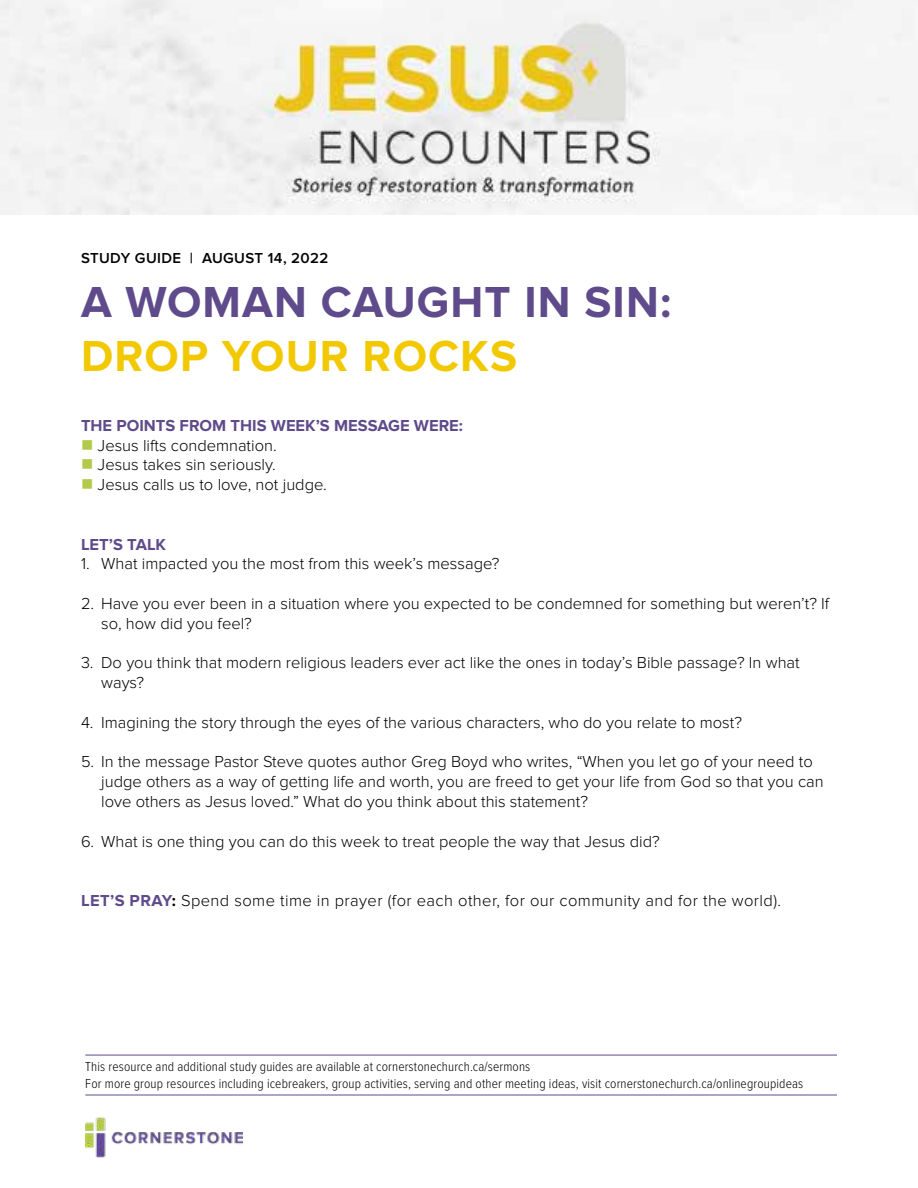
<style>
.page{position:relative;width:918px;height:1188px;background:#fff}
.page>*{position:absolute;margin:0;border:0;box-sizing:border-box;transform-origin:0 0}
.t1{font:700 45px "Proxima Nova";letter-spacing:.025em;color:#5f4b8b}
.t2{font:700 45px "Proxima Nova";letter-spacing:.025em;color:#f2c900}
.t3{font:300 16.5px/19.8px "Proxima Nova";color:#000}
.t4{font:300 16.5px "Proxima Nova";letter-spacing:.025em;color:#000}
.t5{font:700 16.5px "Proxima Nova";color:#5f4b8b}
.t6{font:600 15px "Proxima Nova";letter-spacing:.025em;color:#000}
.t7{font:300 13.5px/16.2px "Proxima Nova Cond";letter-spacing:.01em;color:#000}
.s1{color:#b2c949}
.s2{font-weight:700;color:#5f4b8b}
.s3{font-weight:700}
</style>
<div class="page">
<hr style="left:85px;top:1095px;width:752px;height:1px;background:#5f4b8b">
<hr style="left:85px;top:1055px;width:752px;height:1px;background:#5f4b8b">
<img style="left:85px;top:1117px;width:158px;height:41px">
<img style="left:0;top:0;width:918px;height:214px">
<p class="t6" style="left:81px;top:252px;width:249px">STUDY GUIDE | AUGUST 14, 2022</p>
<h1 class="t1" style="left:81px;top:284px;width:592px">A WOMAN CAUGHT IN SIN:</h1>
<h1 class="t2" style="left:81px;top:338px;width:438px">DROP YOUR ROCKS</h1>
<p class="t5" style="left:81px;top:418px;width:384px">THE POINTS FROM THIS WEEK’S MESSAGE WERE:</p>
<p class="t3" style="left:81px;top:436px;width:197px"><span class="s1">■</span> Jesus lifts condemnation.</p>
<p class="t3" style="left:81px;top:456px;width:196px"><span class="s1">■</span> Jesus takes sin seriously.</p>
<p class="t3" style="left:81px;top:476px;width:247px"><span class="s1">■</span> Jesus calls us to love, not judge.</p>
<p class="t5" style="left:81px;top:537px;width:87px">LET’S TALK</p>
<p class="t3" style="left:81px;top:555px;width:420px">1. What impacted you the most from this week’s message?</p>
<p class="t3" style="left:101px;top:595px;width:730px;text-indent:-20px">2. Have you ever been in a situation where you expected to be condemned for something but weren’t? If so, how did you feel?</p>
<p class="t3" style="left:101px;top:654px;width:700px;text-indent:-20px">3. Do you think that modern religious leaders ever act like the ones in today’s Bible passage? In what ways?</p>
<p class="t3" style="left:81px;top:713px;width:663px">4. Imagining the story through the eyes of the various characters, who do you relate to most?</p>
<p class="t3" style="left:101px;top:753px;width:724px;text-indent:-20px">5. In the message Pastor Steve quotes author Greg Boyd who writes, “When you let go of your need to judge others as a way of getting life and worth, you are freed to get your life from God so that you can love others as Jesus loved.” What do you think about this statement?</p>
<p class="t3" style="left:81px;top:832px;width:580px">6. What is one thing you can do this week to treat people the way that Jesus did?</p>
<p class="t4" style="left:81px;top:894px;width:702px"><span class="s2">LET’S PRAY</span><span class="s3">:</span> Spend some time in prayer (for each other, for our community and for the world).</p>
<p class="t7" style="left:85px;top:1059px;width:719px">This resource and additional study guides are available at cornerstonechurch.ca/sermons<br>For more group resources including icebreakers, group activities, serving and other meeting ideas, visit cornerstonechurch.ca/onlinegroupideas</p>
</div>
